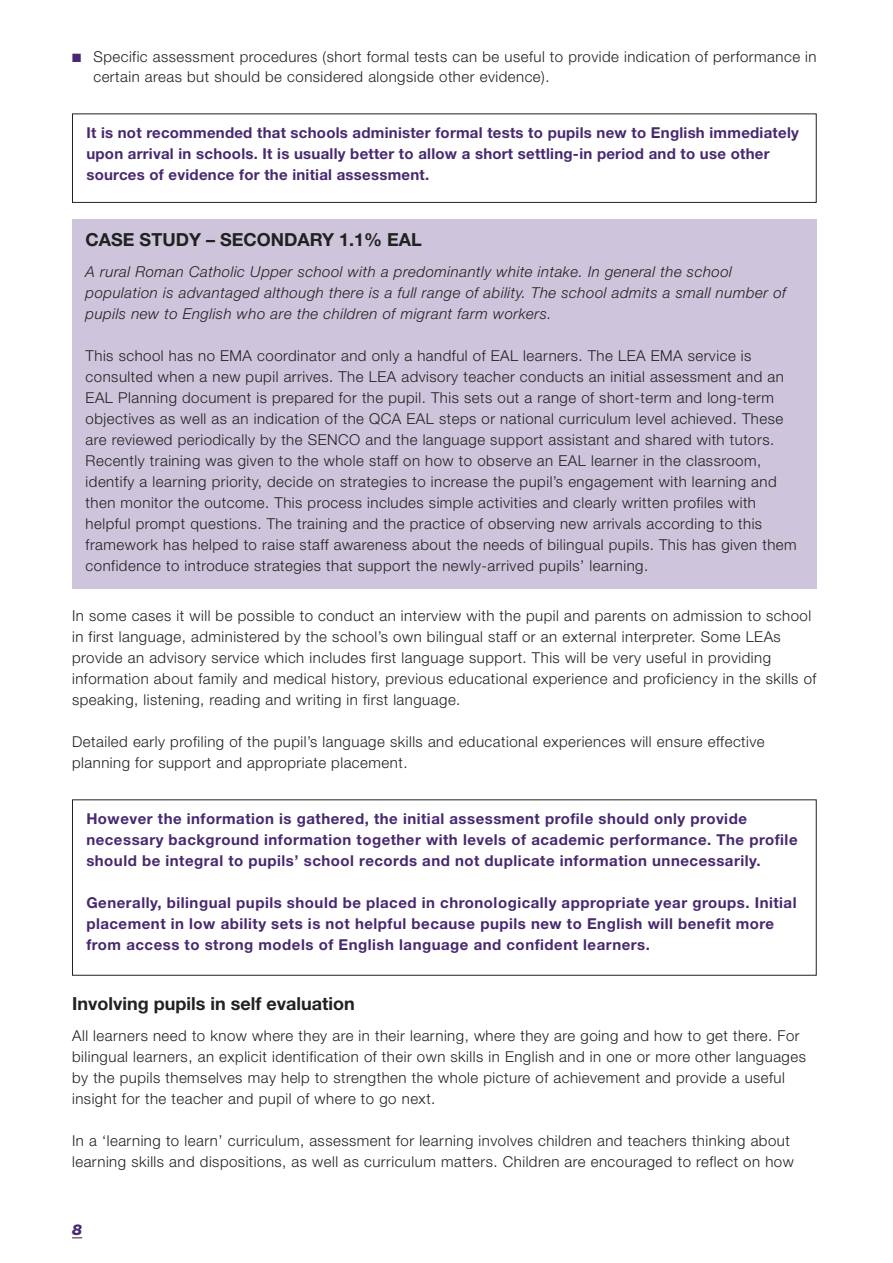
<style>
.page{position:relative;width:893px;height:1263px;background:#fff}
.page>*{position:absolute;margin:0;border:0;box-sizing:border-box;transform-origin:0 0}
.t1{font:700 18px "Helvetica Neue";color:#1f221e}
.t2{font:300 15px/21px "Helvetica Neue";letter-spacing:.035em;color:#1f221e}
.t3{font:700 15px/21px "Helvetica Neue";letter-spacing:.035em;color:#482870}
.t4{font:italic 300 15px/21px "Helvetica Neue";letter-spacing:.035em;color:#1f221e}
.t5{font:700 15px/21px "Helvetica Neue";letter-spacing:.015em;color:#482870}
.t6{font:italic 900 15px "Helvetica Neue";color:#482870}
.s1{color:#482870}
</style>
<div class="page">
<div style="left:72px;top:799px;width:744px;height:177px;border:1px solid #1f221e"></div>
<div style="left:72px;top:220px;width:744px;height:369px;background:#cec5dd"></div>
<div style="left:72px;top:114px;width:744px;height:89px;border:1px solid #1f221e"></div>
<p class="t2" style="left:93px;top:48px;width:724px;line-height:20.4px;text-indent:-21px"><span class="s1">■</span> Specific assessment procedures (short formal tests can be useful to provide indication of performance in certain areas but should be considered alongside other evidence).</p>
<p class="t5" style="left:86px;top:124px;width:714px">It is not recommended that schools administer formal tests to pupils new to English immediately upon arrival in schools. It is usually better to allow a short settling-in period and to use other sources of evidence for the initial assessment.</p>
<p class="t1" style="left:86px;top:233px;width:338px">CASE STUDY – SECONDARY 1.1% EAL</p>
<p class="t4" style="left:86px;top:263px;width:702px">A rural Roman Catholic Upper school with a predominantly white intake. In general the school population is advantaged although there is a full range of ability. The school admits a small number of pupils new to English who are the children of migrant farm workers.</p>
<p class="t2" style="left:86px;top:347px;width:712px">This school has no EMA coordinator and only a handful of EAL learners. The LEA EMA service is consulted when a new pupil arrives. The LEA advisory teacher conducts an initial assessment and an EAL Planning document is prepared for the pupil. This sets out a range of short-term and long-term objectives as well as an indication of the QCA EAL steps or national curriculum level achieved. These are reviewed periodically by the SENCO and the language support assistant and shared with tutors.<br>Recently training was given to the whole staff on how to observe an EAL learner in the classroom, identify a learning priority, decide on strategies to increase the pupil’s engagement with learning and then monitor the outcome. This process includes simple activities and clearly written profiles with helpful prompt questions. The training and the practice of observing new arrivals according to this framework has helped to raise staff awareness about the needs of bilingual pupils. This has given them confidence to introduce strategies that support the newly-arrived pupils’ learning.</p>
<p class="t2" style="left:72px;top:607px;width:745px">In some cases it will be possible to conduct an interview with the pupil and parents on admission to school in first language, administered by the school’s own bilingual staff or an external interpreter. Some LEAs provide an advisory service which includes first language support. This will be very useful in providing information about family and medical history, previous educational experience and proficiency in the skills of speaking, listening, reading and writing in first language.</p>
<p class="t2" style="left:72px;top:733px;width:694px">Detailed early profiling of the pupil’s language skills and educational experiences will ensure effective planning for support and appropriate placement.</p>
<p class="t3" style="left:86px;top:810px;width:712px">However the information is gathered, the initial assessment profile should only provide necessary background information together with levels of academic performance. The profile should be integral to pupils’ school records and not duplicate information unnecessarily.</p>
<p class="t3" style="left:86px;top:894px;width:711px">Generally, bilingual pupils should be placed in chronologically appropriate year groups. Initial placement in low ability sets is not helpful because pupils new to English will benefit more from access to strong models of English language and confident learners.</p>
<p class="t1" style="left:72px;top:997px;width:284px">Involving pupils in self evaluation</p>
<p class="t2" style="left:72px;top:1027px;width:735px">All learners need to know where they are in their learning, where they are going and how to get there. For bilingual learners, an explicit identification of their own skills in English and in one or more other languages by the pupils themselves may help to strengthen the whole picture of achievement and provide a useful insight for the teacher and pupil of where to go next.</p>
<p class="t2" style="left:72px;top:1132px;width:723px">In a ‘learning to learn’ curriculum, assessment for learning involves children and teachers thinking about learning skills and dispositions, as well as curriculum matters. Children are encouraged to reflect on how</p>
<p class="t6" style="left:72px;top:1225px;width:12px">8</p>
</div>
